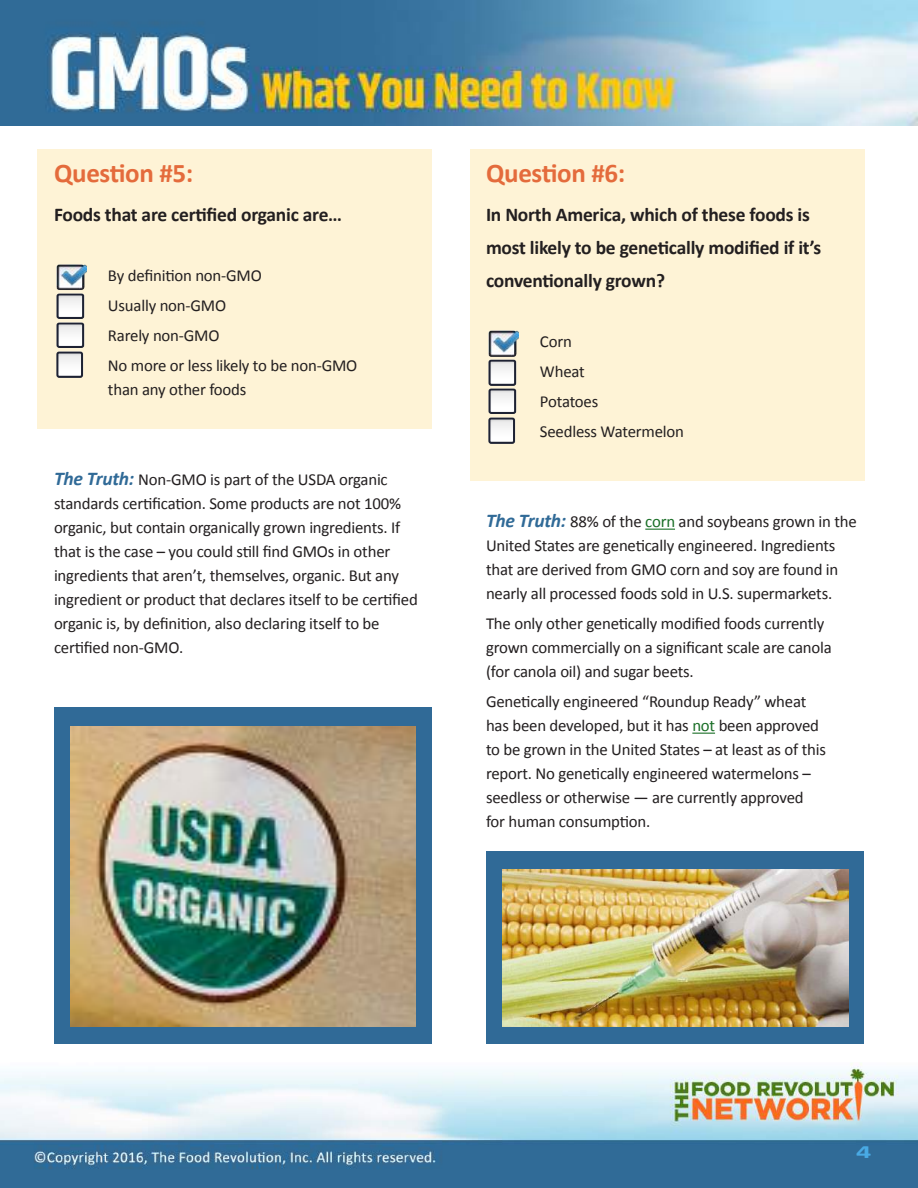
<style>
.page{position:relative;width:918px;height:1188px;background:#fff}
.page>*{position:absolute;margin:0;border:0;box-sizing:border-box;transform-origin:0 0}
.t1{font:700 27px "Calibri";letter-spacing:-.01em;color:#e46b3c}
.t2{font:700 19.5px/33px "Calibri";letter-spacing:-.01em;color:#231f20}
.t3{font:700 18.75px "Calibri";color:#49aae4;scale:1.6 1}
.t4{font:16.8px/24px "Calibri";letter-spacing:-.01em;color:#231f20}
.s1{font-weight:700;font-style:italic;font-size:19.5px;color:#306a97}
.s2{color:#196e26}
</style>
<div class="page">
<img style="left:0;top:1063px;width:918px;height:125px">
<img style="left:0;top:0;width:918px;height:126px">
<div style="left:470px;top:149px;width:395px;height:332px;background:#fef3d6"></div>
<div style="left:38px;top:149px;width:394px;height:279px;background:#fef3d6"></div>
<hr style="left:645px;top:529px;width:30px;height:1px;background:#196e26">
<svg style="left:692px;top:733px;width:23px;height:1px"></svg>
<img style="left:56px;top:351px;width:28px;height:27px">
<img style="left:56px;top:264px;width:31px;height:84px">
<div style="left:54px;top:707px;width:378px;height:337px;background:#306a97"></div>
<img style="left:70px;top:727px;width:346px;height:299px">
<img style="left:488px;top:417px;width:28px;height:27px">
<img style="left:488px;top:330px;width:31px;height:84px">
<div style="left:486px;top:851px;width:378px;height:193px;background:#306a97"></div>
<img style="left:502px;top:869px;width:346px;height:157px">
<h1 class="t1" style="left:54px;top:156px;width:141px">Question #5:</h1>
<p class="t2" style="left:54px;top:198px;width:290px">Foods that are certified organic are…</p>
<p class="t4" style="left:108px;top:261px;width:251px;line-height:30px">By definition non-GMO<br>Usually non-GMO<br>Rarely non-GMO<br>No more or less likely to be non-GMO</p>
<p class="t4" style="left:108px;top:378px;width:140px">than any other foods</p>
<p class="t4" style="left:54px;top:468px;width:365px"><span class="s1">The Truth:</span> Non-GMO is part of the USDA organic standards certification. Some products are not 100% organic, but contain organically grown ingredients. If that is the case – you could still find GMOs in other ingredients that aren’t, themselves, organic. But any ingredient or product that declares itself to be certified organic is, by definition, also declaring itself to be certified non-GMO.</p>
<h1 class="t1" style="left:486px;top:156px;width:141px">Question #6:</h1>
<p class="t2" style="left:486px;top:198px;width:337px">In North America, which of these foods is most likely to be genetically modified if it’s conventionally grown?</p>
<p class="t4" style="left:540px;top:327px;width:145px;line-height:30px">Corn<br>Wheat<br>Potatoes<br>Seedless Watermelon</p>
<p class="t4" style="left:486px;top:510px;width:372px"><span class="s1">The Truth:</span> 88% of the <span class="s2">corn</span> and soybeans grown in the United States are genetically engineered. Ingredients that are derived from GMO corn and soy are found in nearly all processed foods sold in U.S. supermarkets.</p>
<p class="t4" style="left:486px;top:612px;width:347px">The only other genetically modified foods currently grown commercially on a significant scale are canola (for canola oil) and sugar beets.</p>
<p class="t4" style="left:486px;top:690px;width:342px">Genetically engineered “Roundup Ready” wheat has been developed, but it has <span class="s2">not</span> been approved to be grown in the United States – at least as of this report. No genetically engineered watermelons – seedless or otherwise — are currently approved for human consumption.</p>
<p class="t3" style="left:856px;top:1140px;width:11px">4</p>
</div>
